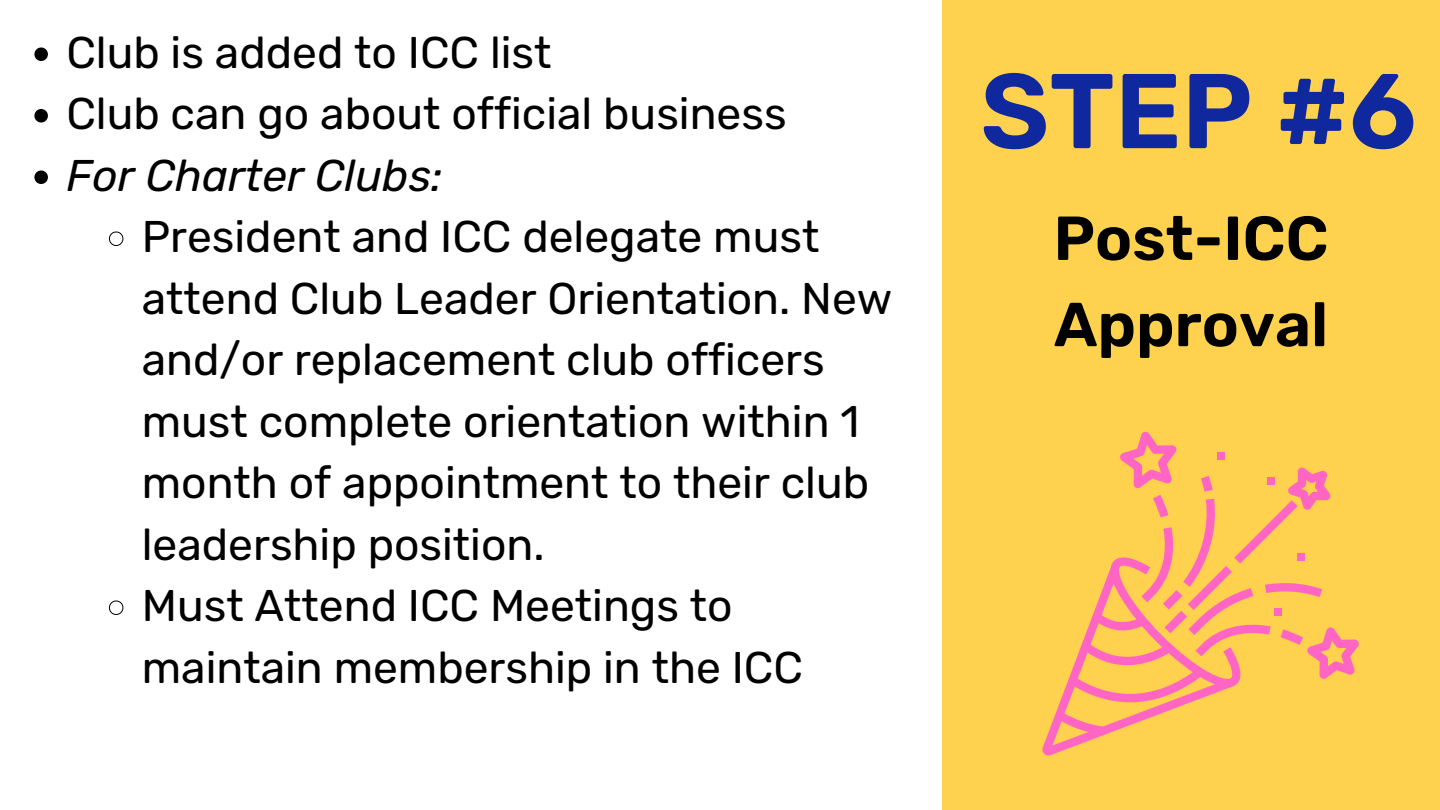
<style>
.page{position:relative;width:1440px;height:810px;background:#fff}
.page>*{position:absolute;margin:0;border:0;box-sizing:border-box;transform-origin:0 0}
.t1{font:600 106px "Rubik";color:#10289e}
.t2{font:600 62px/86.2px "Rubik";color:#000}
.t3{font:44.4px/61.5px "Rubik";color:#000}
.t4{font:italic 44.4px "Rubik";color:#000}
</style>
<div class="page">
<div style="left:942px;top:0;width:498px;height:810px;background:#fed14f"></div>
<svg style="left:34px;top:47px;width:14px;height:14px"></svg>
<svg style="left:34px;top:109px;width:14px;height:13px"></svg>
<svg style="left:34px;top:170px;width:14px;height:14px"></svg>
<svg style="left:109px;top:231px;width:15px;height:15px"></svg>
<svg style="left:109px;top:600px;width:15px;height:15px"></svg>
<svg style="left:1042px;top:432px;width:317px;height:324px"></svg>
<p class="t3" style="left:66px;top:22px;width:487px">Club is added to ICC list</p>
<p class="t3" style="left:66px;top:83px;width:722px">Club can go about official business</p>
<p class="t4" style="left:66px;top:149px;width:378px">For Charter Clubs:</p>
<p class="t3" style="left:142px;top:206px;width:752px">President and ICC delegate must attend Club Leader Orientation. New and/or replacement club officers must complete orientation within 1 month of appointment to their club leadership position.</p>
<p class="t3" style="left:142px;top:575px;width:663px">Must Attend ICC Meetings to maintain membership in the ICC</p>
<p class="t1" style="left:980px;top:49px;width:438px">STEP #6</p>
<p class="t2" style="left:1054px;top:196px;width:276px">Post-ICC<br>Approval</p>
</div>
